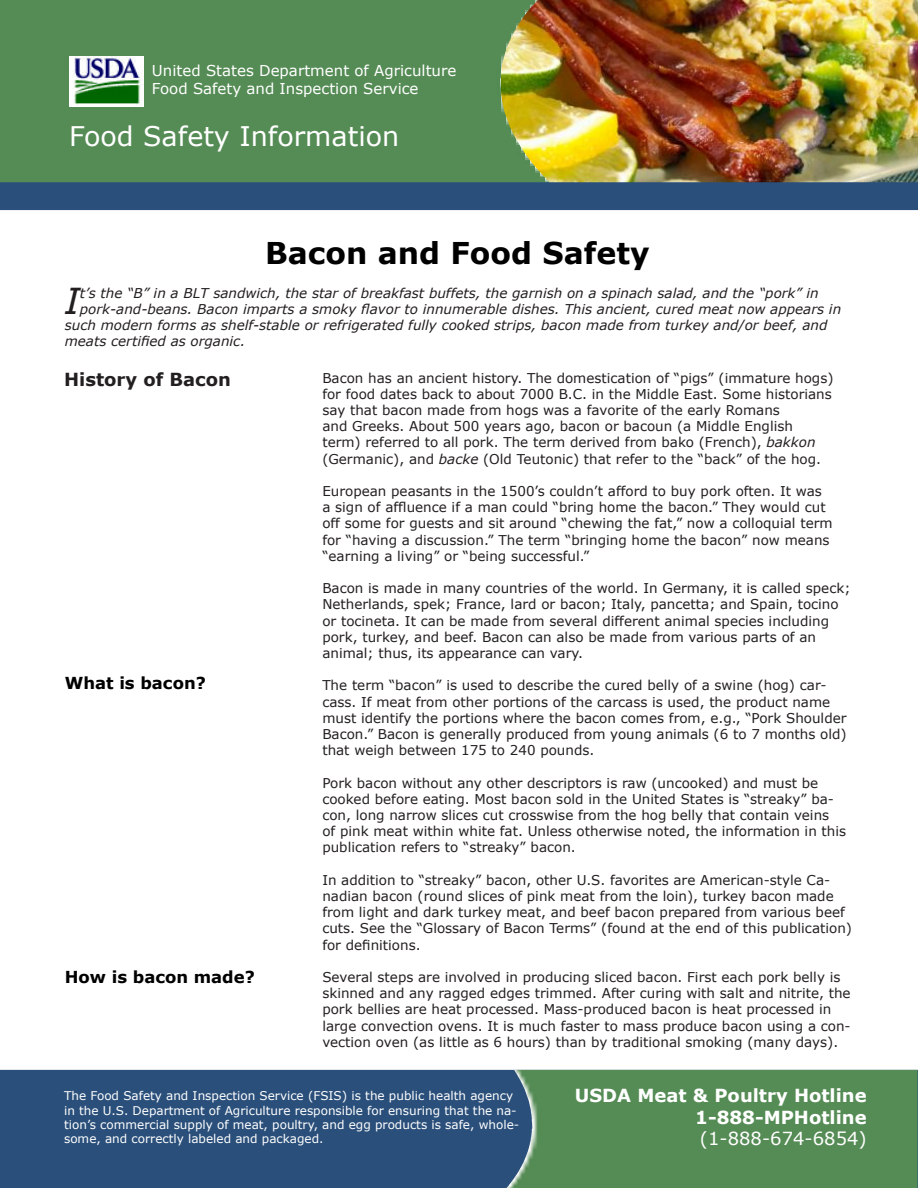
<style>
.page{position:relative;width:918px;height:1188px;background:#fff}
.page>*{position:absolute;margin:0;border:0;box-sizing:border-box;transform-origin:0 0}
.t1{font:italic 35.85px "Verdana";color:#231f20}
.t2{font:700 30px "Verdana";color:#000}
.t3{font:27px "Verdana";color:#fff}
.t4{font:700 18px "Verdana";color:#fff}
.t5{font:18px "Verdana";color:#fff}
.t6{font:700 18px "Verdana";color:#231f20}
.Plain_Text{font:700 16.5px "Verdana";color:#000}
.t7{font:15px "Verdana";color:#fff}
.t8{font:13.5px/16.2px "Verdana";color:#231f20}
.t9{font:italic 13.5px "Verdana";color:#231f20}
.t10{font:12px/14.4px "Verdana";color:#fff}
.s1{font-style:italic}
</style>
<div class="page">
<img style="left:550px;top:0;width:368px;height:182px">
<div style="left:0;top:1070px;width:506px;height:118px;background:#2a4f7a"></div>
<div style="left:506px;top:1070px;width:412px;height:118px;background:#558c55"></div>
<img style="left:0;top:0;width:550px;height:182px">
<img style="left:69px;top:57px;width:74px;height:49px">
<div style="left:0;top:182px;width:918px;height:28px;background:#2a4f7a"></div>
<p class="t7" style="left:152px;top:61px;width:306px">United States Department of Agriculture</p>
<p class="t7" style="left:152px;top:79px;width:268px">Food Safety and Inspection Service</p>
<p class="t3" style="left:69px;top:119px;width:332px">Food Safety Information</p>
<p class="t2" style="left:265px;top:234px;width:386px">Bacon and Food Safety</p>
<p class="t1" style="left:65px;top:278px;width:17px">I</p>
<p class="t9" style="left:80px;top:284px;width:740px">t’s the “B” in a BLT sandwich, the star of breakfast buffets, the garnish on a spinach salad, and the “pork” in</p>
<p class="t9" style="left:80px;top:300px;width:763px">pork-and-beans. Bacon imparts a smoky flavor to innumerable dishes. This ancient, cured meat now appears in</p>
<p class="t9" style="left:65px;top:317px;width:764px">such modern forms as shelf-stable or refrigerated fully cooked strips, bacon made from turkey and/or beef, and</p>
<p class="t9" style="left:65px;top:333px;width:182px">meats certified as organic.</p>
<p class="t6" style="left:64px;top:368px;width:168px">History of Bacon</p>
<p class="Plain_Text" style="left:65px;top:672px;width:143px">What is bacon?</p>
<p class="Plain_Text" style="left:65px;top:967px;width:192px">How is bacon made?</p>
<p class="t8" style="left:322px;top:369px;width:513px">Bacon has an ancient history. The domestication of “pigs” (immature hogs) for food dates back to about 7000 B.C. in the Middle East. Some historians say that bacon made from hogs was a favorite of the early Romans<br>and Greeks. About 500 years ago, bacon or bacoun (a Middle English term) referred to all pork. The term derived from bako (French), <span class="s1">bakkon </span>(Germanic), and <span class="s1">backe</span> (Old Teutonic) that refer to the “back” of the hog.</p>
<p class="t8" style="left:322px;top:483px;width:512px">European peasants in the 1500’s couldn’t afford to buy pork often. It was a sign of affluence if a man could “bring home the bacon.” They would cut off some for guests and sit around “chewing the fat,” now a colloquial term for “having a discussion.” The term “bringing home the bacon” now means “earning a living” or “being successful.”</p>
<p class="t8" style="left:322px;top:580px;width:530px">Bacon is made in many countries of the world. In Germany, it is called speck; Netherlands, spek; France, lard or bacon; Italy, pancetta; and Spain, tocino or tocineta. It can be made from several different animal species including pork, turkey, and beef. Bacon can also be made from various parts of an animal; thus, its appearance can vary.</p>
<p class="t8" style="left:322px;top:677px;width:526px">The term “bacon” is used to describe the cured belly of a swine (hog) car&shy;cass. If meat from other portions of the carcass is used, the product name must identify the portions where the bacon comes from, e.g., “Pork Shoulder Bacon.” Bacon is generally produced from young animals (6 to 7 months old) that weigh between 175 to 240 pounds.</p>
<p class="t8" style="left:322px;top:774px;width:525px">Pork bacon without any other descriptors is raw (uncooked) and must be cooked before eating. Most bacon sold in the United States is “streaky” ba&shy;con, long narrow slices cut crosswise from the hog belly that contain veins<br>of pink meat within white fat. Unless otherwise noted, the information in this publication refers to “streaky” bacon.</p>
<p class="t8" style="left:322px;top:871px;width:531px">In addition to “streaky” bacon, other U.S. favorites are American-style Ca&shy;nadian bacon (round slices of pink meat from the loin), turkey bacon made from light and dark turkey meat, and beef bacon prepared from various beef cuts. See the “Glossary of Bacon Terms” (found at the end of this publication) for definitions.</p>
<p class="t8" style="left:322px;top:969px;width:530px">Several steps are involved in producing sliced bacon. First each pork belly is skinned and any ragged edges trimmed. After curing with salt and nitrite, the pork bellies are heat processed. Mass-produced bacon is heat processed in large convection ovens. It is much faster to mass produce bacon using a con&shy;vection oven (as little as 6 hours) than by traditional smoking (many days).</p>
<p class="t10" style="left:64px;top:1088px;width:457px">The Food Safety and Inspection Service (FSIS) is the public health agency in the U.S. Department of Agriculture responsible for ensuring that the na&shy;tion’s commercial supply of meat, poultry, and egg products is safe, whole&shy;some, and correctly labeled and packaged.</p>
<p class="t4" style="left:575px;top:1084px;width:293px">USDA Meat &amp; Poultry Hotline</p>
<p class="t4" style="left:695px;top:1106px;width:173px">1-888-MPHotline</p>
<p class="t5" style="left:700px;top:1127px;width:168px">(1-888-674-6854)</p>
</div>
